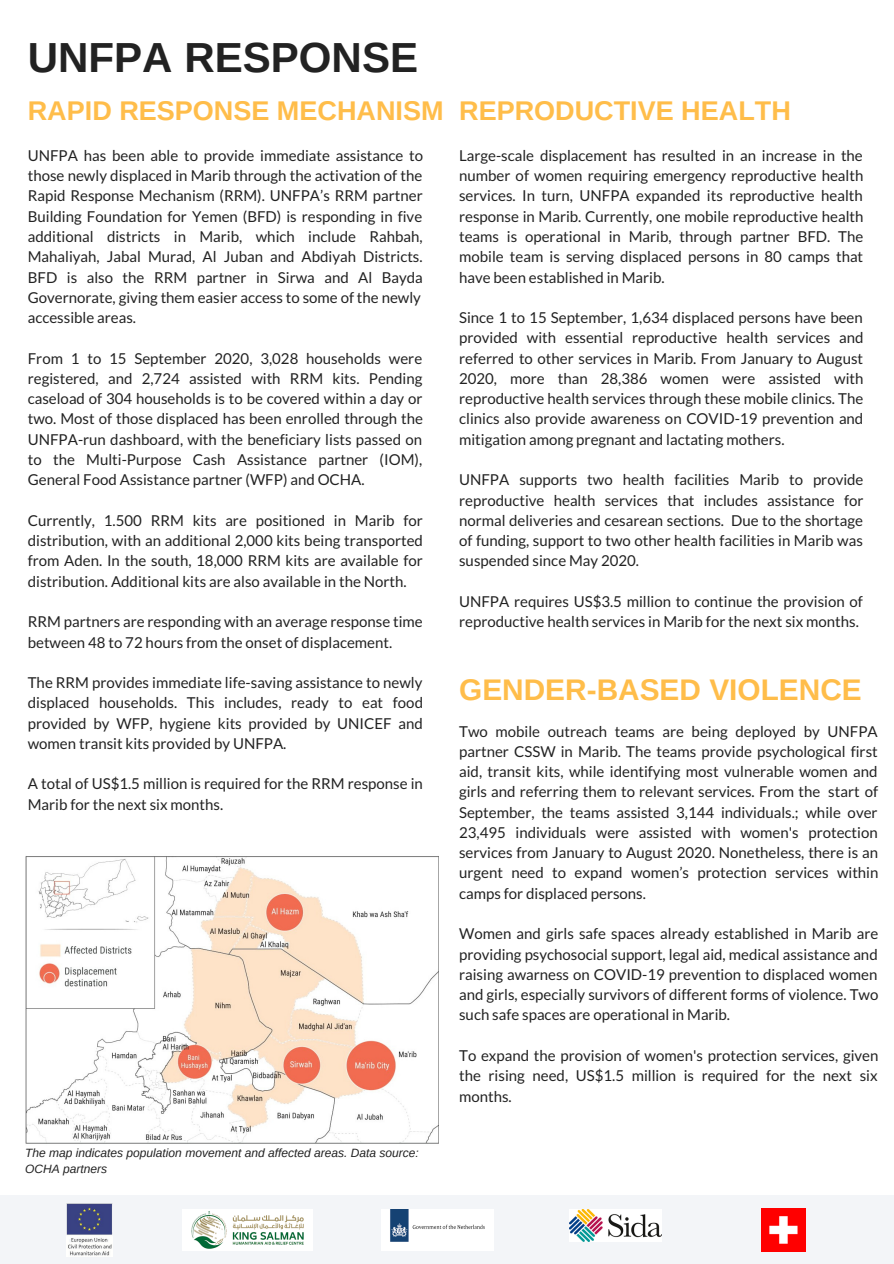
<style>
.page{position:relative;width:894px;height:1264px;background:#fff}
.page>*{position:absolute;margin:0;border:0;box-sizing:border-box;transform-origin:0 0}
.t1{font:700 42px "Arimo";color:#222}
.t2{font:700 29.85px "Arimo";color:#ffbd4a}
.t3{font:700 27px "Arimo";color:#ffbd4a}
.t4{font:15px/20.2px "Lato";color:#222;text-align:justify}
.t5{font:italic 12px/15.8px "Arimo";color:#222}
</style>
<div class="page">
<img style="left:25px;top:856px;width:413px;height:288px">
<div style="left:0;top:1195px;width:893px;height:68px;background:#f3f5f8"></div>
<img style="left:183px;top:1209px;width:129px;height:41px">
<img style="left:67px;top:1203px;width:46px;height:53px">
<img style="left:381px;top:1209px;width:112px;height:41px">
<img style="left:569px;top:1209px;width:91px;height:32px">
<img style="left:761px;top:1208px;width:43px;height:43px">
<h1 class="t1" style="left:28px;top:34px;width:391px">UNFPA RESPONSE</h1>
<h3 class="t3" style="left:28px;top:96px;width:764px">RAPID RESPONSE MECHANISM REPRODUCTIVE HEALTH</h3>
<p class="t4" style="left:28px;top:145px;width:397px;text-align:left">UNFPA has been able to provide immediate assistance to those newly displaced in Marib through the activation of the Rapid Response Mechanism (RRM). UNFPA’s RRM partner Building Foundation for Yemen (BFD) is responding in five additional districts in Marib, which include Rahbah, Mahaliyah, Jabal Murad, Al Juban and Abdiyah Districts.<br>BFD is also the RRM partner in Sirwa and Al Bayda Governorate, giving them easier access to some of the newly accessible areas.</p>
<p class="t4" style="left:28px;top:348px;width:396px">From 1 to 15 September 2020, 3,028 households were registered, and 2,724 assisted with RRM kits. Pending caseload of 304 households is to be covered within a day or two. Most of those displaced has been enrolled through the UNFPA-run dashboard, with the beneficiary lists passed on to the Multi-Purpose Cash Assistance partner (IOM), General Food Assistance partner (WFP) and OCHA.</p>
<p class="t4" style="left:28px;top:510px;width:396px">Currently, 1.500 RRM kits are positioned in Marib for distribution, with an additional 2,000 kits being transported from Aden. In the south, 18,000 RRM kits are available for distribution. Additional kits are also available in the North.</p>
<p class="t4" style="left:28px;top:611px;width:396px">RRM partners are responding with an average response time between 48 to 72 hours from the onset of displacement.</p>
<p class="t4" style="left:28px;top:672px;width:396px">The RRM provides immediate life-saving assistance to newly displaced households. This includes, ready to eat food provided by WFP, hygiene kits provided by UNICEF and women transit kits provided by UNFPA.</p>
<p class="t4" style="left:28px;top:773px;width:396px">A total of US$1.5 million is required for the RRM response in<br>Marib for the next six months.</p>
<p class="t5" style="left:25px;top:1145px;width:395px">The map indicates population movement and affected areas. Data source:<br>OCHA partners</p>
<p class="t4" style="left:459px;top:145px;width:406px">Large-scale displacement has resulted in an increase in the number of women requiring emergency reproductive health services. In turn, UNFPA expanded its reproductive health response in Marib. Currently, one mobile reproductive health teams is operational in Marib, through partner BFD. The mobile team is serving displaced persons in 80 camps that have been established in Marib.</p>
<p class="t4" style="left:459px;top:307px;width:406px">Since 1 to 15 September, 1,634 displaced persons have been provided with essential reproductive health services and referred to other services in Marib. From January to August 2020, more than 28,386 women were assisted with reproductive health services through these mobile clinics. The clinics also provide awareness on COVID-19 prevention and mitigation among pregnant and lactating mothers.</p>
<p class="t4" style="left:459px;top:469px;width:406px">UNFPA supports two health facilities Marib to provide reproductive health services that includes assistance for normal deliveries and cesarean sections. Due to the shortage of funding, support to two other health facilities in Marib was suspended since May 2020.</p>
<p class="t4" style="left:459px;top:591px;width:405px">UNFPA requires US$3.5 million to continue the provision of reproductive health services in Marib for the next six months.</p>
<h2 class="t2" style="left:459px;top:673px;width:404px">GENDER-BASED VIOLENCE</h2>
<p class="t4" style="left:459px;top:720px;width:421px">Two mobile outreach teams are being deployed by UNFPA partner CSSW in Marib. The teams provide psychological first aid, transit kits, while identifying most vulnerable women and girls and referring them to relevant services. From the start of September, the teams assisted 3,144 individuals.; while over 23,495 individuals were assisted with women's protection services from January to August 2020. Nonetheless, there is an urgent need to expand women’s protection services within camps for displaced persons.</p>
<p class="t4" style="left:459px;top:923px;width:420px">Women and girls safe spaces already established in Marib are providing psychosocial support, legal aid, medical assistance and raising awarness on COVID-19 prevention to displaced women and girls, especially survivors of different forms of violence. Two such safe spaces are operational in Marib.</p>
<p class="t4" style="left:459px;top:1045px;width:421px">To expand the provision of women's protection services, given the rising need, US$1.5 million is required for the next six months.</p>
</div>
